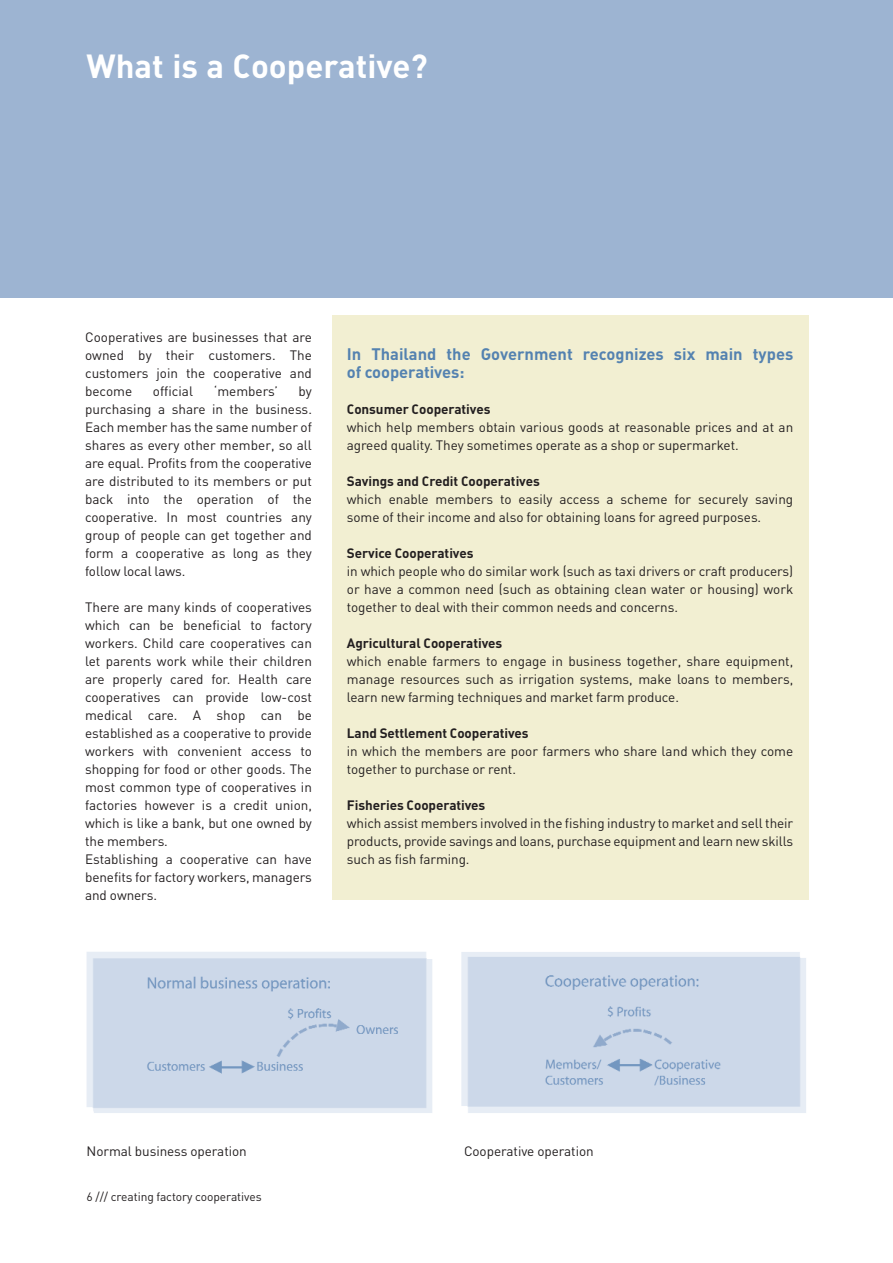
<style>
.page{position:relative;width:893px;height:1263px;background:#fff}
.page>*{position:absolute;margin:0;border:0;box-sizing:border-box;transform-origin:0 0}
.t1{font:700 33px "Adi Haus";color:#fff}
.t2{font:700 16.5px/18px "Adi Haus";color:#5482b0}
.t3{font:13.5px/18px "Adi Haus";letter-spacing:-.005em;color:#231f20;text-align:justify}
.t4{font:700 13.5px "Adi Haus";letter-spacing:-.005em;color:#231f20}
.t5{font:12px "Adi Haus";letter-spacing:-.005em;color:#231f20}
</style>
<div class="page">
<div style="left:0;top:0;width:892px;height:298px;background:#9db4d2"></div>
<div style="left:332px;top:316px;width:476px;height:584px;background:#f2efd2"></div>
<img style="left:86px;top:952px;width:346px;height:161px">
<img style="left:461px;top:952px;width:345px;height:161px">
<h1 class="t1" style="left:87px;top:54px;width:343px">What is a Cooperative?</h1>
<p class="t3" style="left:85px;top:330px;width:228px">Cooperatives are businesses that are owned by their customers. The customers join the cooperative and become</p>
<p class="t3" style="left:153px;top:384px;width:42px">official</p>
<p class="t3" style="left:214px;top:384px;width:66px">‘members’</p>
<p class="t3" style="left:85px;top:384px;width:228px;text-indent:213px">by purchasing a share in the business.<br>Each member has the same number of shares as every other member, so all are equal. Profits from the cooperative are distributed to its members or put back into the operation of the cooperative. In most countries any group of people can get together and form a cooperative as long as they follow local laws.</p>
<p class="t3" style="left:85px;top:600px;width:228px;text-align:left">There are many kinds of cooperatives which can be beneficial to factory workers. Child care cooperatives can let parents work while their children are properly cared for. Health care cooperatives can provide low-cost medical care. A shop can be established as a cooperative to provide workers with convenient access to shopping for food or other goods. The most common type of cooperatives in factories however is a credit union, which is like a bank, but one owned by the members.<br>Establishing a cooperative can have benefits for factory workers, managers and owners.</p>
<p class="t2" style="left:347px;top:347px;width:448px">In Thailand the Government recognizes six main types of cooperatives:</p>
<p class="t4" style="left:347px;top:404px;width:145px">Consumer Cooperatives</p>
<p class="t3" style="left:347px;top:420px;width:448px">which help members obtain various goods at reasonable prices and at an agreed quality. They sometimes operate as a shop or supermarket.</p>
<p class="t4" style="left:347px;top:476px;width:194px">Savings and Credit Cooperatives</p>
<p class="t3" style="left:347px;top:492px;width:448px">which enable members to easily access a scheme for securely saving some of their income and also for obtaining loans for agreed purposes.</p>
<p class="t4" style="left:347px;top:548px;width:128px">Service Cooperatives</p>
<p class="t3" style="left:347px;top:564px;width:448px">in which people who do similar work (such as taxi drivers or craft producers) or have a common need (such as obtaining clean water or housing) work together to deal with their common needs and concerns.</p>
<p class="t4" style="left:347px;top:638px;width:157px">Agricultural Cooperatives</p>
<p class="t3" style="left:347px;top:654px;width:448px">which enable farmers to engage in business together, share equipment, manage resources such as irrigation systems, make loans to members, learn new farming techniques and market farm produce.</p>
<p class="t4" style="left:347px;top:728px;width:183px">Land Settlement Cooperatives</p>
<p class="t3" style="left:347px;top:744px;width:448px">in which the members are poor farmers who share land which they come together to purchase or rent.</p>
<p class="t4" style="left:347px;top:800px;width:140px">Fisheries Cooperatives</p>
<p class="t3" style="left:347px;top:816px;width:448px">which assist members involved in the fishing industry to market and sell their products, provide savings and loans, purchase equipment and learn new skills such as fish farming.</p>
<p class="t3" style="left:87px;top:1144px;width:162px">Normal business operation</p>
<p class="t3" style="left:464px;top:1144px;width:131px">Cooperative operation</p>
<p class="t5" style="left:87px;top:1193px;width:176px">6 /// creating factory cooperatives</p>
</div>
